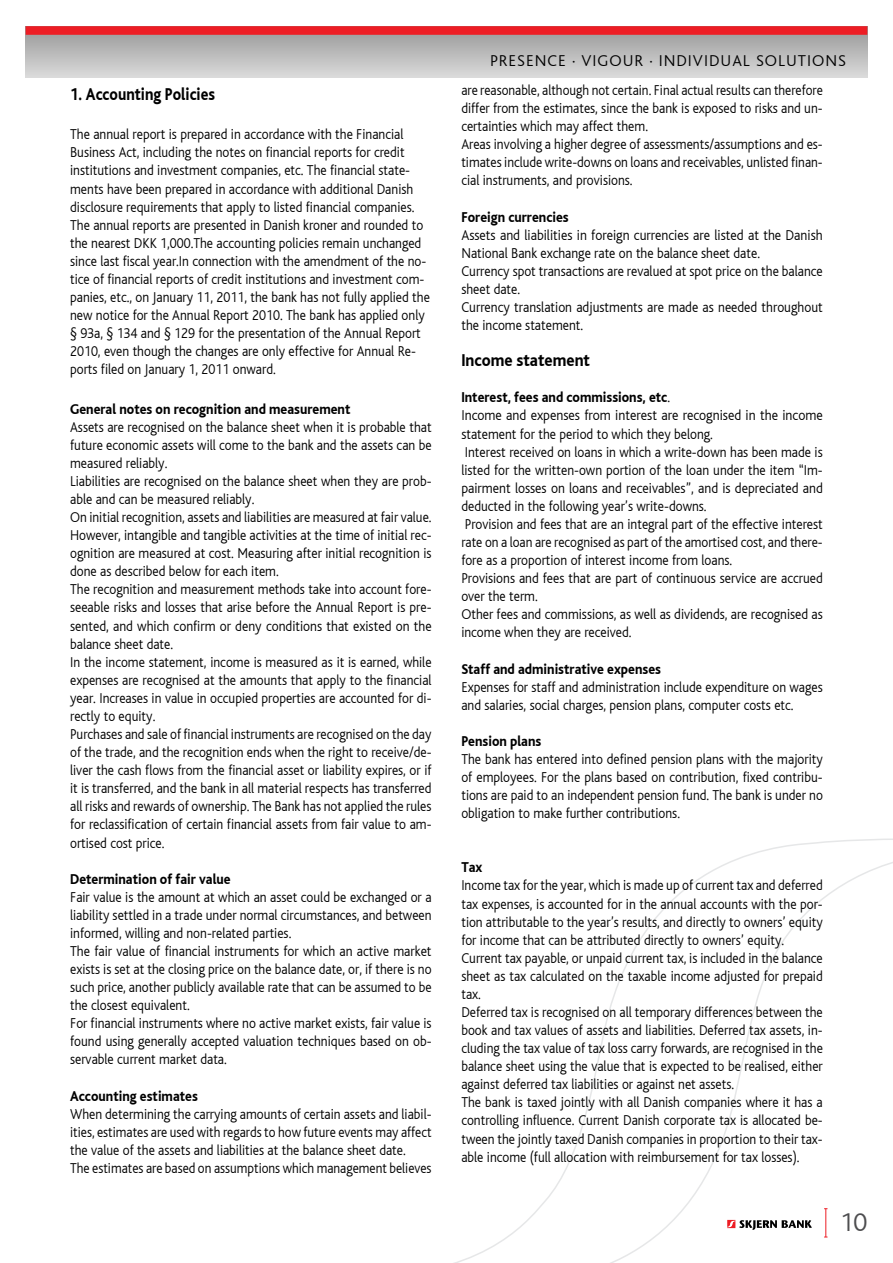
<style>
.page{position:relative;width:893px;height:1263px;background:#fff}
.page>*{position:absolute;margin:0;border:0;box-sizing:border-box;transform-origin:0 0}
.t1{font:300 27px "Bliss";color:#4d4d4f}
.t2{font:800 18px "Bliss";color:#000;scale:.85 1}
.t3{font:800 18px "Bliss";color:#000;scale:.9 1}
.t4{font:300 16.5px "Bliss";letter-spacing:.06em;color:#000}
.t5{font:300 15px/18.1px "Bliss";color:#000;scale:.9 1}
.t6{font:300 15px/18px "Bliss";color:#000;scale:.89 1}
.t7{font:300 15px/18px "Bliss";color:#000;scale:.92 1}
.t8{font:800 15px "Bliss";color:#000;scale:.9 1}
.s1{font-weight:800}
</style>
<div class="page">
<svg style="left:454px;top:838px;width:439px;height:425px"></svg>
<svg style="left:26px;top:35px;width:841px;height:43px;background:#bebebe"></svg>
<div style="left:26px;top:26px;width:841px;height:9px;background:#ed1d24"></div>
<p class="t2" style="left:70px;top:85px;width:172px">1. Accounting Policies</p>
<p class="t5" style="left:70px;top:126px;width:401px">The annual report is prepared in accordance with the Financial Business Act, including the notes on financial reports for credit institutions and investment companies, etc. The financial state&shy;ments have been prepared in accordance with additional Danish disclosure requirements that apply to listed financial companies.<br>The annual reports are presented in Danish kroner and rounded to the nearest DKK 1,000.The accounting policies remain unchanged since last fiscal year.I n connection with the amendment of the no&shy;tice of financial reports of credit institutions and investment com&shy;panies, etc., on January 11, 2011, the bank has not fully applied the new notice for the Annual Report 2010. The bank has applied only § 93a, § 134 and § 129 for the presentation of the Annual Report 2010, even though the changes are only effective for Annual Re&shy;ports filed on January 1, 2011 onward.</p>
<p class="t8" style="left:70px;top:401px;width:313px">General notes on recognition and measurement</p>
<p class="t5" style="left:70px;top:418px;width:403px">Assets are recognised on the balance sheet when it is probable that future economic assets will come to the bank and the assets can be measured reliably.<br>Liabilities are recognised on the balance sheet when they are prob&shy;able and can be measured reliably.<br>On initial recognition, assets and liabilities are measured at fair value.<br>However, intangible and tangible activities at the time of initial rec&shy;ognition are measured at cost. Measuring after initial recognition is done as described below for each item.<br>The recognition and measurement methods take into account fore&shy;seeable risks and losses that arise before the Annual Report is pre&shy;sented, and which confirm or deny conditions that existed on the balance sheet date.<br>I n the income statement, income is measured as it is earned, while expenses are recognised at the amounts that apply to the financial year. I ncreases in value in occupied properties are accounted for di&shy;rectly to equity.<br>Purchases and sale of financial instruments are recognised on the day of the trade, and the recognition ends when the right to receive/de&shy;liver the cash flows from the financial asset or liability expires, or if it is transferred, and the bank in all material respects has transferred all risks and rewards of ownership. The Bank has not applied the rules for reclassification of certain financial assets from fair value to am&shy;ortised cost price.</p>
<p class="t8" style="left:70px;top:871px;width:180px">Determination of fair value</p>
<p class="t5" style="left:70px;top:888px;width:403px">Fair value is the amount at which an asset could be exchanged or a liability settled in a trade under normal circumstances, and between informed, willing and non-related parties.<br>The fair value of financial instruments for which an active market exists is set at the closing price on the balance date, or, if there is no such price, another publicly available rate that can be assumed to be the closest equivalent.<br>For financial instruments where no active market exists, fair value is found using generally accepted valuation techniques based on ob&shy;servable current market data.</p>
<p class="t8" style="left:70px;top:1088px;width:143px">Accounting estimates</p>
<p class="t5" style="left:70px;top:1105px;width:403px">When determining the carrying amounts of certain assets and liabil&shy;ities, estimates are used with regards to how future events may affect the value of the assets and liabilities at the balance sheet date.<br>The estimates are based on assumptions which management believes</p>
<p class="t4" style="left:490px;top:52px;width:358px">Presence · vigour · individual solutions</p>
<p class="t6" style="left:461px;top:81px;width:408px">are reasonable, although not certain. Final actual results can therefore differ from the estimates, since the bank is exposed to risks and un&shy;certainties which may affect them.<br>Areas involving a higher degree of assessments/assumptions and es&shy;timates include write-downs on loans and receivables, unlisted finan&shy;cial instruments, and provisions.</p>
<p class="t8" style="left:461px;top:209px;width:121px">Foreign currencies</p>
<p class="t7" style="left:461px;top:226px;width:394px">Assets and liabilities in foreign currencies are listed at the Danish N ational Bank exchange rate on the balance sheet date.<br>Currency spot transactions are revalued at spot price on the balance sheet date.<br>Currency translation adjustments are made as needed throughout the income statement.</p>
<p class="t3" style="left:461px;top:351px;width:145px">Income statement</p>
<p class="t5" style="left:461px;top:389px;width:403px"><span class="s1">Interest, fees and commissions, etc</span>.<br>I ncome and expenses from interest are recognised in the income statement for the period to which they belong.<br>I nterest received on loans in which a write-down has been made is listed for the written-own portion of the loan under the item “I m&shy;pairment losses on loans and receivables”, and is depreciated and deducted in the following year’s write-downs.<br>Provision and fees that are an integral part of the effective interest rate on a loan are recognised as part of the amortised cost, and there&shy;fore as a proportion of interest income from loans.<br>Provisions and fees that are part of continuous service are accrued over the term.<br>Other fees and commissions, as well as dividends, are recognised as income when they are received.</p>
<p class="t8" style="left:461px;top:661px;width:223px">Staff and administrative expenses</p>
<p class="t5" style="left:461px;top:678px;width:403px">Expenses for staff and administration include expenditure on wages and salaries, social charges, pension plans, computer costs etc.</p>
<p class="t8" style="left:461px;top:733px;width:90px">Pension plans</p>
<p class="t5" style="left:461px;top:750px;width:403px;text-align:justify">The bank has entered into defined pension plans with the majority of employees. For the plans based on contribution, fixed contribu&shy;tions are paid to an independent pension fund. The bank is under no obligation to make further contributions.</p>
<p class="t8" style="left:461px;top:860px;width:25px">Tax</p>
<p class="t5" style="left:461px;top:877px;width:403px">I ncome tax for the year, which is made up of current tax and deferred tax expenses, is accounted for in the annual accounts with the por&shy;tion attributable to the year’s results, and directly to owners’ equity for income that can be attributed directly to owners’ equity.<br>Current tax payable, or unpaid current tax, is included in the balance sheet as tax calculated on the taxable income adjusted for prepaid tax.<br>Deferred tax is recognised on all temporary differences between the book and tax values of assets and liabilities. Deferred tax assets, in&shy;cluding the tax value of tax loss carry forwards, are recognised in the balance sheet using the value that is expected to be realised, either against deferred tax liabilities or against net assets.<br>The bank is taxed jointly with all Danish companies where it has a controlling influence. Current Danish corporate tax is allocated be&shy;tween the jointly taxed Danish companies in proportion to their tax&shy;able income (full allocation with reimbursement for tax losses).</p>
<h1 class="t1" style="left:840px;top:1208px;width:29px">10</h1>
</div>
